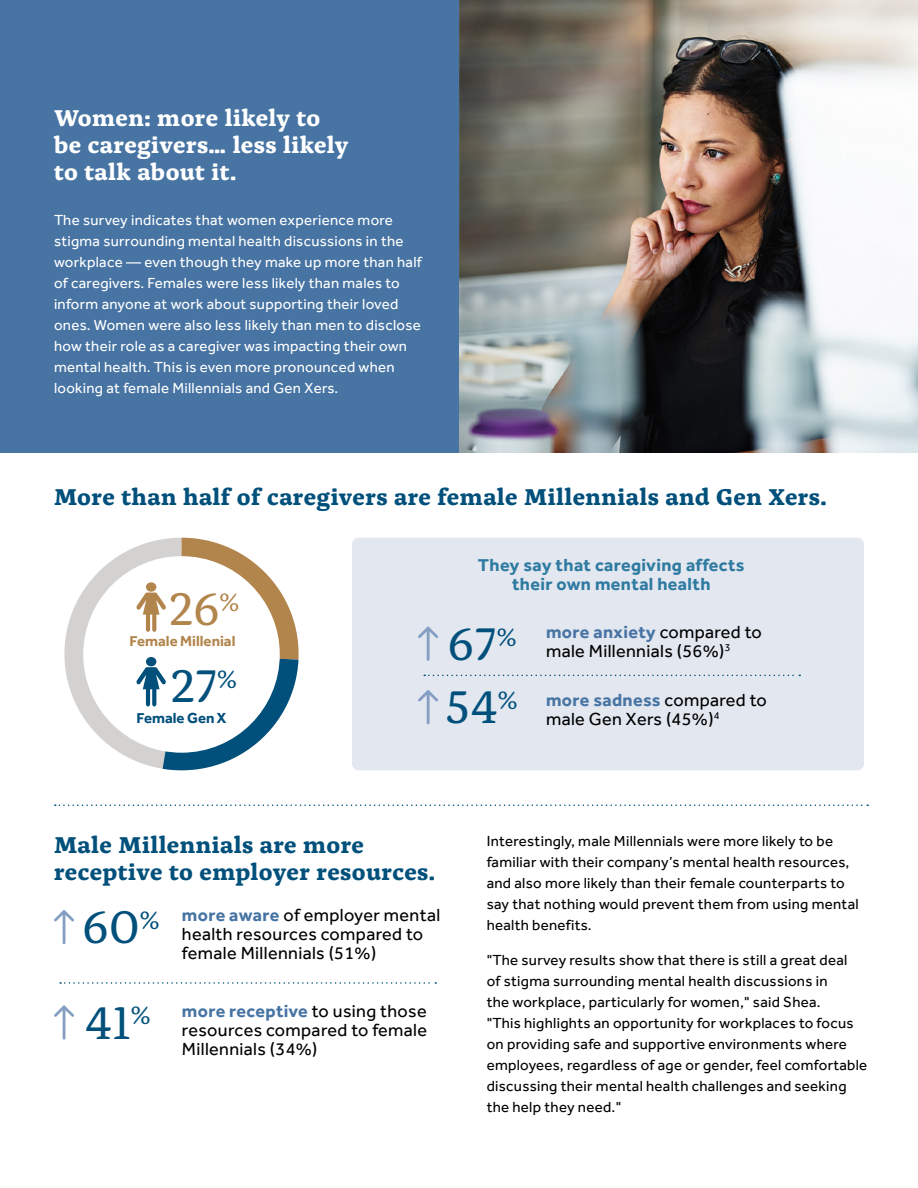
<style>
.page{position:relative;width:918px;height:1188px;background:#fff}
.page>*{position:absolute;margin:0;border:0;box-sizing:border-box;transform-origin:0 0}
.t1{font:48px "Alda Pro";letter-spacing:.01em;color:#00507b}
.t2{font:48px "Alda Pro";color:#b2854c}
.t3{font:700 24px/27px "Alda Pro";letter-spacing:.02em;color:#00507b}
.t4{font:700 24px/27px "Alda Pro";letter-spacing:.015em;color:#fff}
.t5{font:18px/19.2px "Effra Pro";letter-spacing:.02em;color:#000}
.t6{font:700 18px/19.2px "Effra Pro";letter-spacing:.02em;color:#2e7aa0;text-align:center}
.t7{font:15px/21px "Effra Pro";letter-spacing:.02em;color:#000}
.t8{font:15px/21px "Effra Pro";letter-spacing:.02em;color:#fff}
.Smaller_Subheading{font:700 15px "Effra Pro";color:#b2854c}
.Smaller_Subheading-2{font:700 15px "Effra Pro";color:#00507b}
.s1{font-weight:700;color:#4774a3}
</style>
<div class="page">
<div style="left:0;top:0;width:918px;height:453px;background:#4774a3"></div>
<img style="left:459px;top:0;width:459px;height:453px">
<div style="left:352px;top:538px;width:512px;height:232px;background:#e2e7f0;border-radius:6px"></div>
<svg style="left:418px;top:627px;width:20px;height:34px"></svg>
<svg style="left:418px;top:690px;width:20px;height:34px"></svg>
<svg style="left:424px;top:675px;width:376px;height:1px"></svg>
<svg style="left:64px;top:547px;width:72px;height:214px"></svg>
<div style="left:83px;top:556px;width:197px;height:197px;background:#fff;border-radius:50%"></div>
<svg style="left:136px;top:538px;width:163px;height:232px"></svg>
<div style="left:146px;top:657px;width:10px;height:9px;background:#00507b;border-radius:50%"></div>
<svg style="left:55px;top:804px;width:813px;height:2px"></svg>
<svg style="left:54px;top:910px;width:20px;height:34px"></svg>
<svg style="left:54px;top:1005px;width:20px;height:35px"></svg>
<svg style="left:60px;top:982px;width:376px;height:2px"></svg>
<p class="t4" style="left:54px;top:102px;width:296px">Women: more likely to be caregivers… less likely to talk about it.</p>
<p class="t8" style="left:54px;top:209px;width:369px">The survey indicates that women experience more stigma surrounding mental health discussions in the workplace — even though they make up more than half of caregivers. Females were less likely than males to inform anyone at work about supporting their loved ones. Women were also less likely than men to disclose how their role as a caregiver was impacting their own mental health. This is even more pronounced when looking at female Millennials and Gen Xers.</p>
<p class="t3" style="left:54px;top:481px;width:774px">More than half of caregivers are female Millennials and Gen Xers.</p>
<p class="t2" style="left:169px;top:573px;width:72px">26<sup>%</sup></p>
<p class="Smaller_Subheading" style="left:129px;top:632px;width:107px">Female Millenial</p>
<p class="t1" style="left:170px;top:650px;width:68px">27<sup>%</sup></p>
<p class="Smaller_Subheading-2" style="left:136px;top:709px;width:92px">Female Gen X</p>
<p class="t6" style="left:478px;top:555px;width:268px">They say that caregiving affects their own mental health</p>
<p class="t1" style="left:447px;top:608px;width:71px">67<sup>%</sup></p>
<p class="t1" style="left:446px;top:672px;width:73px">54<sup>%</sup></p>
<p class="t5" style="left:546px;top:622px;width:217px"><span class="s1">more anxiety</span> compared to male Millennials (56%)<sup>3</sup></p>
<p class="t5" style="left:546px;top:690px;width:222px"><span class="s1">more sadness</span> compared to male Gen Xers (45%)<sup>4</sup></p>
<p class="t3" style="left:54px;top:829px;width:383px">Male Millennials are more receptive to employer resources.</p>
<p class="t7" style="left:487px;top:831px;width:374px">Interestingly, male Millennials were more likely to be familiar with their company’s mental health resources, and also more likely than their female counterparts to say that nothing would prevent them from using mental health benefits.</p>
<p class="t7" style="left:487px;top:949px;width:382px">"The survey results show that there is still a great deal<br>of stigma surrounding mental health discussions in<br>the workplace, particularly for women," said Shea.<br>"This highlights an opportunity for workplaces to focus on providing safe and supportive environments where employees, regardless of age or gender, feel comfortable discussing their mental health challenges and seeking the help they need."</p>
<p class="t5" style="left:182px;top:905px;width:260px"><span class="s1">more aware</span> of employer mental health resources compared to female Millennials (51%)</p>
<p class="t1" style="left:82px;top:892px;width:79px">60<sup>%</sup></p>
<p class="t5" style="left:182px;top:1001px;width:247px;text-align:justify"><span class="s1">more receptive</span> to using those resources compared to female Millennials (34%)</p>
<p class="t1" style="left:85px;top:987px;width:67px">41<sup>%</sup></p>
</div>
